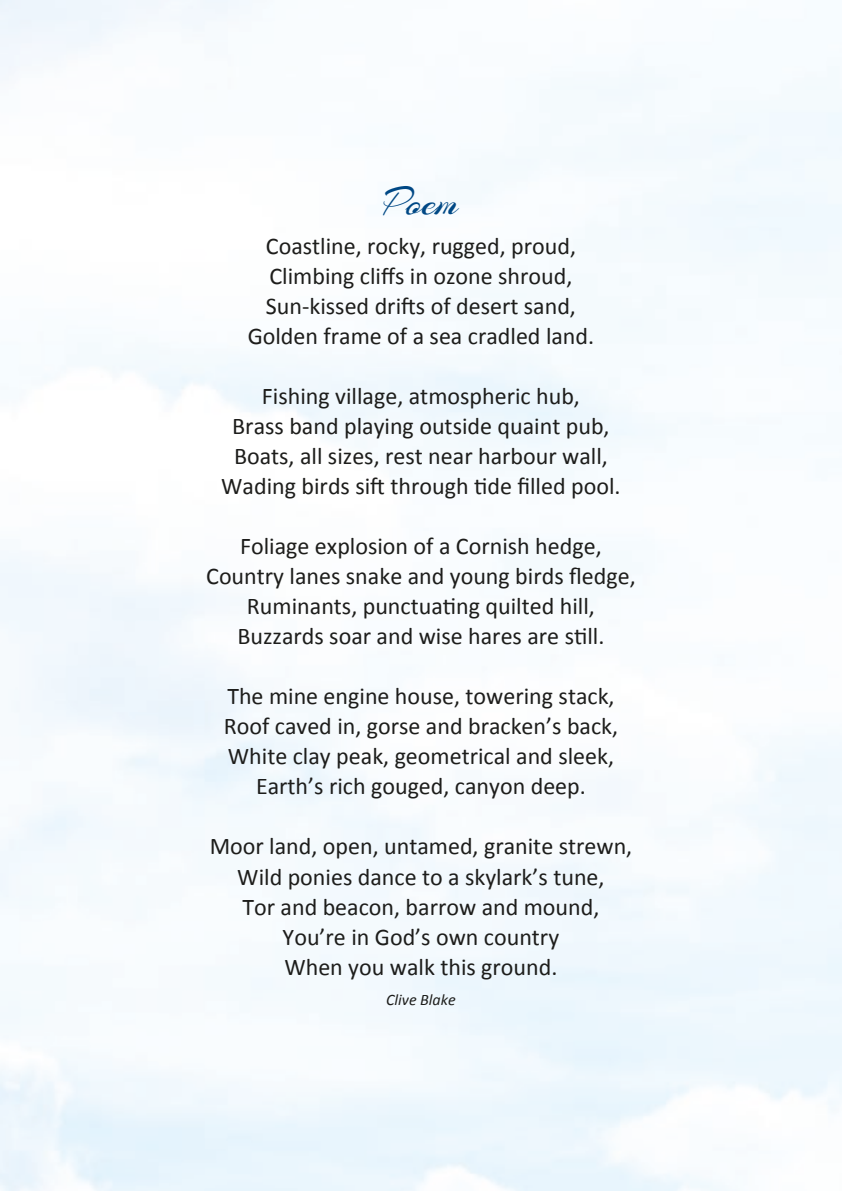
<style>
.page{position:relative;width:842px;height:1191px;background:#fff}
.page>*{position:absolute;margin:0;border:0;box-sizing:border-box;transform-origin:0 0}
.t1{font:42px "Arizonia";color:#004885}
.t2{font:24px/30px "Calibri";color:#1d1d1b;text-align:center}
.t3{font:italic 16px "Calibri";color:#1d1d1b}
</style>
<div class="page">
<h1 class="t1" style="left:384px;top:176px;width:76px">Poem</h1>
<p class="t2" style="left:248px;top:231px;width:348px">Coastline, rocky, rugged, proud, Climbing cliffs in ozone shroud, Sun-kissed drifts of desert sand, Golden frame of a sea cradled land.</p>
<p class="t2" style="left:221px;top:381px;width:401px">Fishing village, atmospheric hub,<br>Brass band playing outside quaint pub, Boats, all sizes, rest near harbour wall, Wading birds sift through tide filled pool.</p>
<p class="t2" style="left:206px;top:531px;width:431px">Foliage explosion of a Cornish hedge, Country lanes snake and young birds fledge, Ruminants, punctuating quilted hill, Buzzards soar and wise hares are still.</p>
<p class="t2" style="left:224px;top:681px;width:396px">The mine engine house, towering stack, Roof caved in, gorse and bracken’s back, White clay peak, geometrical and sleek, Earth’s rich gouged, canyon deep.</p>
<p class="t2" style="left:210px;top:831px;width:424px">Moor land, open, untamed, granite strewn, Wild ponies dance to a skylark’s tune,<br>Tor and beacon, barrow and mound, You’re in God’s own country<br>When you walk this ground.</p>
<p class="t3" style="left:386px;top:988px;width:71px">Clive Blake</p>
</div>
